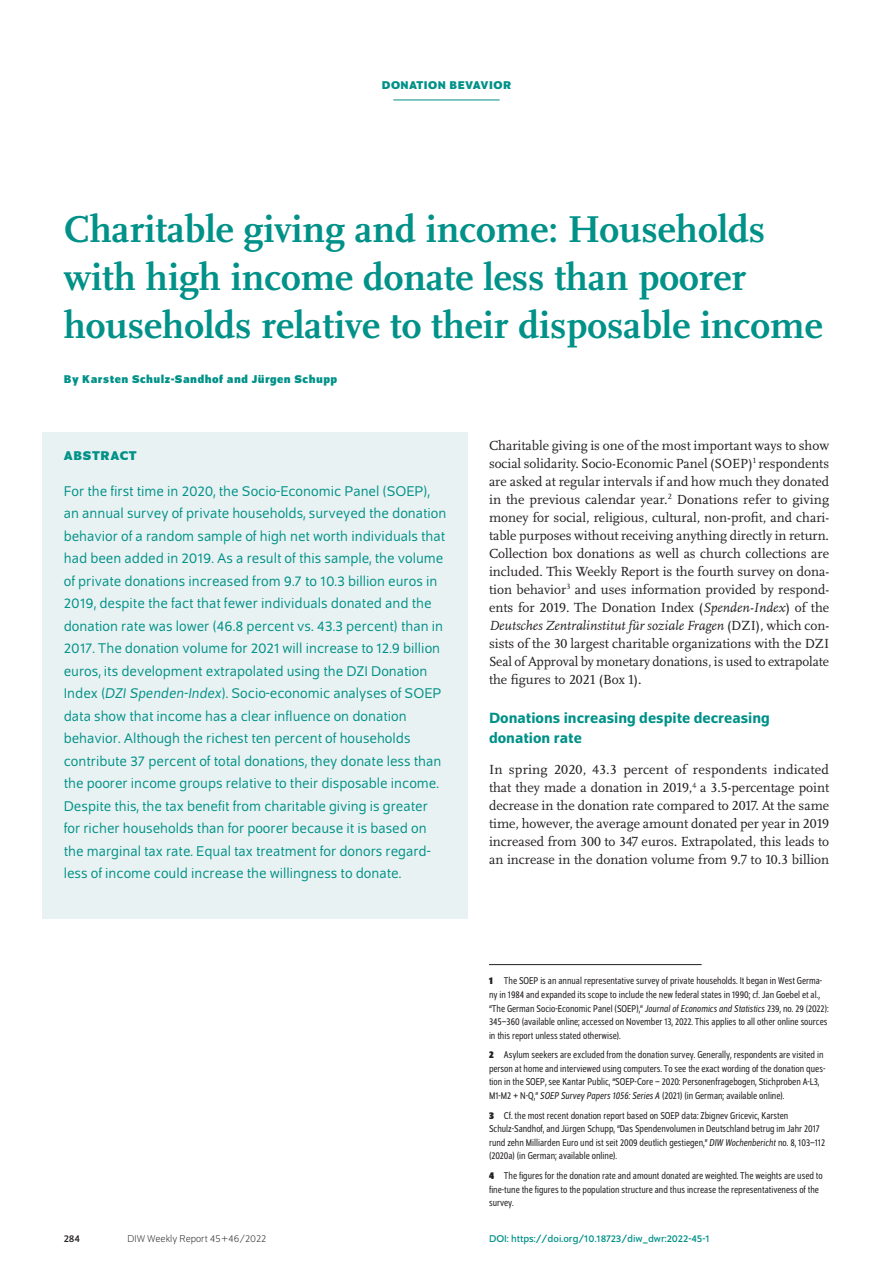
<style>
.page{position:relative;width:893px;height:1263px;background:#fff}
.page>*{position:absolute;margin:0;border:0;box-sizing:border-box;transform-origin:0 0}
.t1{font:700 39px/48px "Scala Pro";color:#009188}
.t2{font:500 15.75px/19.5px "Schumpeter";color:#009188}
.t3{font:15px/22.5px "Schumpeter Blond";color:#009188}
.t4{font:13.8px/18px "Scala Pro";color:#231f20;text-align:justify}
.t5{font:700 13.5px "Schumpeter";letter-spacing:.05em;color:#009188}
.t6{font:700 12px "Schumpeter";letter-spacing:.04em;color:#009188}
.t7{font:semi-condensed 10.5px/13.5px "Schumpeter Blond";color:#231f20}
.t8{font:10.5px "Schumpeter";color:#009188}
.t9{font:300 10.5px "Schumpeter";color:#231f20}
.t10{font:10.5px "Schumpeter";color:#231f20}
.s1{font-style:italic}
.s2{font-family:"Schumpeter";font-weight:700}
</style>
<div class="page">
<hr style="left:393px;top:100px;width:107px;height:1px;background:#009188">
<div style="left:43px;top:432px;width:425px;height:486px;background:#e9f2f2"></div>
<hr style="left:489px;top:964px;width:213px;height:1px;background:#231f20">
<p class="t6" style="left:382px;top:79px;width:131px">DONATION BEVAVIOR</p>
<h1 class="t1" style="left:64px;top:202px;width:760px">Charitable giving and income: Households with high income donate less than poorer households relative to their disposable income</h1>
<p class="t6" style="left:64px;top:372px;width:275px">By Karsten Schulz-Sandhof and Jürgen Schupp</p>
<p class="t5" style="left:64px;top:448px;width:75px">ABSTRACT</p>
<p class="t3" style="left:64px;top:480px;width:384px">For the first time in 2020, the Socio-Economic Panel (SOEP), an annual survey of private households, surveyed the donation behavior of a random sample of high net worth individuals that had been added in 2019. As a result of this sample, the volume of private donations increased from 9.7 to 10.3 billion euros in 2019, despite the fact that fewer individuals donated and the donation rate was lower (46.8 percent vs. 43.3 percent) than in 2017. The donation volume for 2021 will increase to 12.9 billion euros, its development extrapolated using the DZI Donation Index (<span class="s1">DZI Spenden-Index</span>). Socio-economic analyses of SOEP data show that income has a clear influence on donation behavior. Although the richest ten percent of households contribute 37 percent of total donations, they donate less than the poorer income groups relative to their disposable income.<br>Despite this, the tax benefit from charitable giving is greater for richer households than for poorer because it is based on the marginal tax rate. Equal tax treatment for donors regard&shy;less of income could increase the willingness to donate.</p>
<p class="t4" style="left:489px;top:436px;width:342px">Charitable giving is one of the most important ways to show social solidarity. Socio-Economic Panel (SOEP)<sup>1</sup> respondents are asked at regular intervals if and how much they donated in the previous calendar year.<sup>2</sup> Donations refer to giving money for social, religious, cultural, non-profit, and chari&shy;table purposes without receiving anything directly in return.<br>Collection box donations as well as church collections are included. This Weekly Report is the fourth survey on dona&shy;tion behavior<sup>3</sup> and uses information provided by respond&shy;ents for 2019. The Donation Index (<span class="s1">Spenden-Index</span>) of the <span class="s1">Deutsches Zentralinstitut für soziale Fragen</span> (DZI), which con&shy;sists of the 30 largest charitable organizations with the DZI Seal of Approval by monetary donations, is used to extrapolate the figures to 2021 (Box 1).</p>
<h2 class="t2" style="left:489px;top:708px;width:282px">Donations increasing despite decreasing donation rate</h2>
<p class="t4" style="left:489px;top:760px;width:342px">In spring 2020, 43.3 percent of respondents indicated that they made a donation in 2019,<sup>4</sup> a 3.5-percentage point decrease in the donation rate compared to 2017. At the same time, however, the average amount donated per year in 2019 increased from 300 to 347 euros. Extrapolated, this leads to an increase in the donation volume from 9.7 to 10.3 billion</p>
<p class="t7" style="left:489px;top:975px;width:341px"><span class="s2">1</span> The SOEP is an annual representative survey of private households. It began in West Germa&shy;ny in 1984 and expanded its scope to include the new federal states in 1990; cf. Jan Goebel et al., “The German Socio-Economic Panel (SOEP),” <span class="s1">Journal of Economics and Statistics</span> 239, no. 29 (2022):<br>345–360 (available online; accessed on November 13, 2022. This applies to all other online sources in this report unless stated otherwise).</p>
<p class="t7" style="left:489px;top:1048px;width:338px"><span class="s2">2</span> Asylum seekers are excluded from the donation survey. Generally, respondents are visited in person at home and interviewed using computers. To see the exact wording of the donation ques&shy;tion in the SOEP, see Kantar Public, “SOEP-Core – 2020: Personenfragebogen, Stichproben A-L3, M1-M2 + N-Q,” <span class="s1">SOEP Survey Papers 1056: Series A</span> (2021) (in German; available online).</p>
<p class="t7" style="left:489px;top:1109px;width:338px"><span class="s2">3</span> Cf. the most recent donation report based on SOEP data: Zbignev Gricevic, Karsten Schulz-Sandhof, and Jürgen Schupp, “Das Spendenvolumen in Deutschland betrug im Jahr 2017 rund zehn Milliarden Euro und ist seit 2009 deutlich gestiegen,” <span class="s1">DIW Wochenbericht</span> no. 8, 103–112 (2020a) (in German; available online).</p>
<p class="t7" style="left:489px;top:1169px;width:335px"><span class="s2">4</span> The figures for the donation rate and amount donated are weighted. The weights are used to fine-tune the figures to the population structure and thus increase the representativeness of the survey.</p>
<p class="t10" style="left:64px;top:1233px;width:18px">284</p>
<p class="t9" style="left:128px;top:1234px;width:140px">DIW Weekly Report 45+46/2022</p>
<p class="t8" style="left:489px;top:1233px;width:222px">DOI: https://doi.org/10.18723/diw_dwr:2022-45-1</p>
</div>
